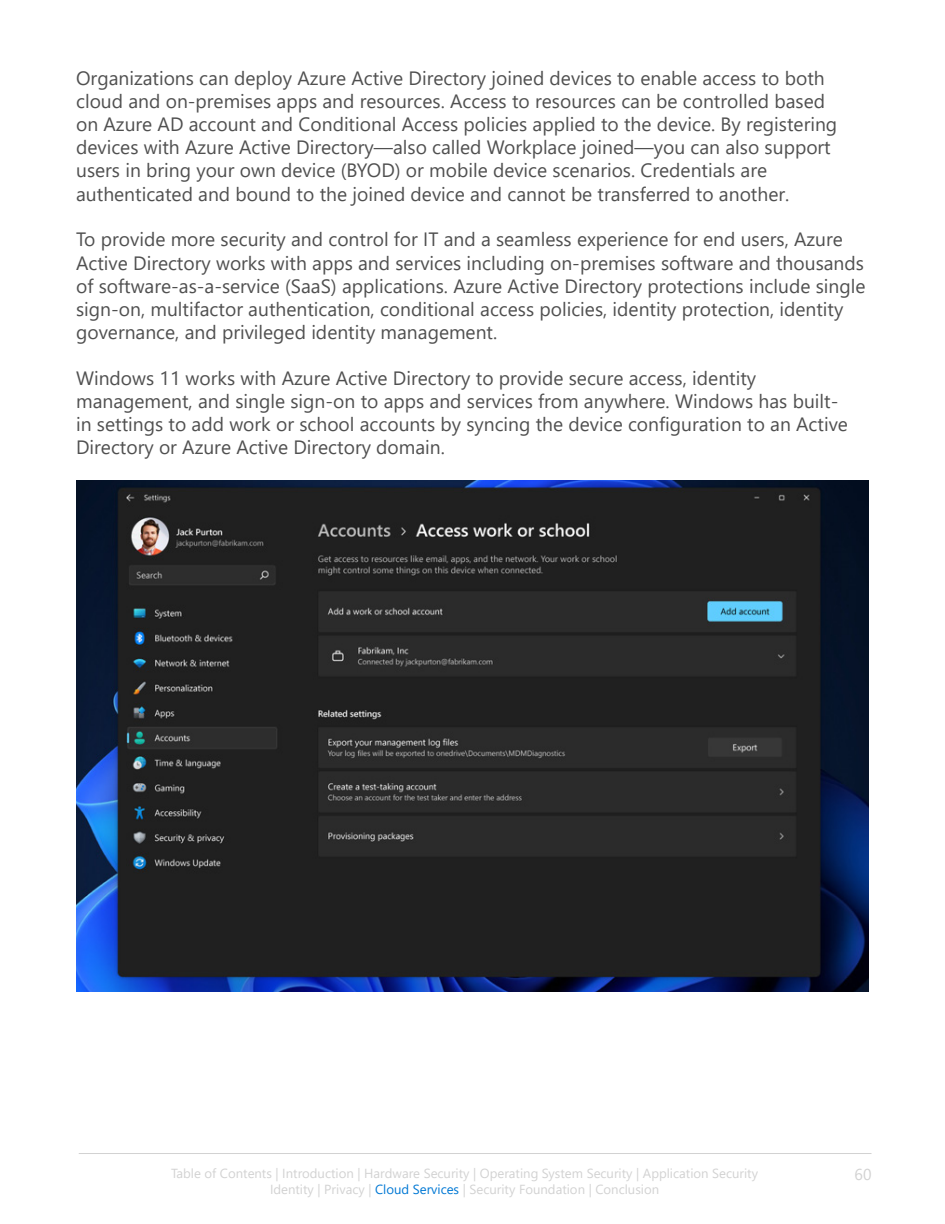
<style>
.page{position:relative;width:945px;height:1224px;background:#fff}
.page>*{position:absolute;margin:0;border:0;box-sizing:border-box;transform-origin:0 0}
.Body_Copy{font:19.25px/23.1px "Segoe UI";color:#505050}
.t1{font:15.75px "Segoe UI";color:#d2d2d2}
.t2{font:13.12px "Segoe UI";color:#d2d2d2}
.s1{color:#0078d4}
</style>
<div class="page">
<hr style="left:79px;top:1152px;width:793px;height:1px;background:#d2d2d2">
<img style="left:76px;top:480px;width:793px;height:511px">
<p class="Body_Copy" style="left:76px;top:65px;width:763px">Organizations can deploy Azure Active Directory joined devices to enable access to both cloud and on-premises apps and resources. Access to resources can be controlled based on Azure AD account and Conditional Access policies applied to the device. By registering devices with Azure Active Directory—also called Workplace joined—you can also support users in bring your own device (BYOD) or mobile device scenarios. Credentials are authenticated and bound to the joined device and cannot be transferred to another.</p>
<p class="Body_Copy" style="left:76px;top:226px;width:791px">To provide more security and control for IT and a seamless experience for end users, Azure Active Directory works with apps and services including on-premises software and thousands of software-as-a-service (SaaS) applications. Azure Active Directory protections include single sign-on, multifactor authentication, conditional access policies, identity protection, identity governance, and privileged identity management.</p>
<p class="Body_Copy" style="left:76px;top:364px;width:773px">Windows 11 works with Azure Active Directory to provide secure access, identity management, and single sign-on to apps and services from anywhere. Windows has built&shy;in settings to add work or school accounts by syncing the device configuration to an Active Directory or Azure Active Directory domain.</p>
<p class="t2" style="left:171px;top:1161px;width:588px">Table of Contents | Introduction | Hardware Security | Operating System Security | Application Security</p>
<p class="t1" style="left:855px;top:1159px;width:18px">60</p>
<p class="t2" style="left:270px;top:1176px;width:391px">Identity | Privacy | <span class="s1">Cloud Services</span> | Security Foundation | Conclusion</p>
</div>
